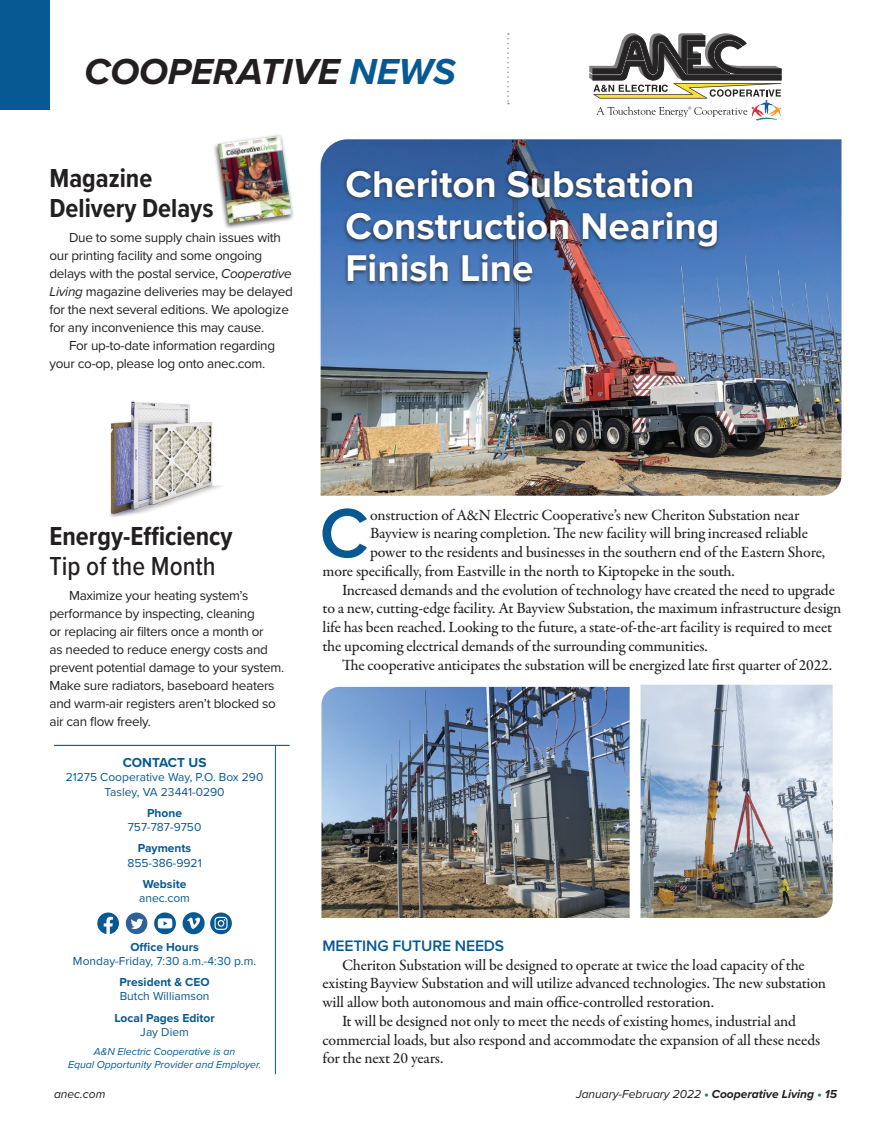
<style>
.page{position:relative;width:891px;height:1134px;background:#fff}
.page>*{position:absolute;margin:0;border:0;box-sizing:border-box;transform-origin:0 0}
.t1{font:600 72px "Proxima Nova";color:#075993}
.t2{font:700 38.55px/42.5px "Proxima Nova";color:#fff}
.t3{font:italic 700 37.5px "Proxima Nova";color:#231f20}
.t4{font:700 27px/30px "Proxima Nova Cond";color:#231f20}
.t5{font:500 15.75px/18.8px "Garamond Premr Pro";letter-spacing:-.01em;color:#231f20}
.t6{font:600 15.75px "Proxima Nova";letter-spacing:-.01em;color:#075993}
.t7{font:13.5px/18px "Proxima Nova";letter-spacing:-.02em;color:#231f20}
.t8{font:700 13.5px "Proxima Nova";color:#075993}
.t9{font:12px "Proxima Nova";color:#075993}
.t10{font:700 12px "Proxima Nova";color:#075993}
.t11{font:italic 12px "Proxima Nova";color:#231f20}
.t12{font:italic 10.5px/12.6px "Proxima Nova";color:#075993;text-align:center}
.s1{color:#075993}
.s2{font-style:italic}
.s3{font-weight:500}
.s4{font-weight:900;font-style:normal;color:#19865d}
.s5{font-weight:700}
</style>
<div class="page">
<div style="left:0;top:0;width:49px;height:110px;background:#075993"></div>
<svg style="left:507px;top:33px;width:2px;height:71px"></svg>
<hr style="left:275px;top:746px;width:1px;height:328px;background:#075993">
<hr style="left:54px;top:745px;width:236px;height:1px;background:#075993">
<svg style="left:589px;top:33px;width:192px;height:88px"></svg>
<svg style="left:97px;top:913px;width:22px;height:21px"></svg>
<svg style="left:126px;top:913px;width:21px;height:21px"></svg>
<svg style="left:154px;top:913px;width:22px;height:21px"></svg>
<svg style="left:183px;top:912px;width:49px;height:22px"></svg>
<img style="left:321px;top:139px;width:521px;height:357px">
<div style="left:342px;top:167px;width:378px;height:120px;background:#231f20;opacity:.75"></div>
<img style="left:641px;top:685px;width:192px;height:233px">
<img style="left:321px;top:687px;width:309px;height:231px">
<img style="left:110px;top:401px;width:111px;height:117px">
<div style="left:212px;top:133px;width:82px;height:97px;background:#231f20;opacity:.75"></div>
<img style="left:218px;top:135px;width:74px;height:88px">
<p class="t3" style="left:84px;top:43px;width:373px">COOPERATIVE <span class="s1">NEWS</span></p>
<p class="t4" style="left:49px;top:163px;width:165px">Magazine<br>Delivery Delays</p>
<p class="t7" style="left:49px;top:228px;width:245px;text-indent:20px">Due to some supply chain issues with our printing facility and some ongoing delays with the postal service, <span class="s2">Cooperative Living</span> magazine deliveries may be delayed for the next several editions. We apologize for any inconvenience this may cause.</p>
<p class="t7" style="left:49px;top:336px;width:227px;text-indent:20px">For up-to-date information regarding your co-op, please log onto anec.com.</p>
<p class="t2" style="left:346px;top:162px;width:375px">Cheriton Substation<br>Construction Nearing<br>Finish Line</p>
<p class="t4" style="left:49px;top:521px;width:185px">Energy-Efficiency<br><span class="s3">Tip of the Month</span></p>
<p class="t7" style="left:49px;top:586px;width:236px;text-indent:20px">Maximize your heating system’s performance by inspecting, cleaning<br>or replacing air filters once a month or<br>as needed to reduce energy costs and prevent potential damage to your system.<br>Make sure radiators, baseboard heaters and warm-air registers aren’t blocked so air can flow freely.</p>
<p class="t8" style="left:123px;top:752px;width:85px">CONTACT US</p>
<p class="t9" style="left:66px;top:768px;width:199px">21275 Cooperative Way, P.O. Box 290</p>
<p class="t9" style="left:105px;top:783px;width:121px">Tasley, VA 23441-0290</p>
<p class="t10" style="left:147px;top:804px;width:36px">Phone</p>
<p class="t9" style="left:128px;top:818px;width:75px">757-787-9750</p>
<p class="t10" style="left:138px;top:839px;width:55px">Payments</p>
<p class="t9" style="left:127px;top:854px;width:76px">855-386-9921</p>
<p class="t10" style="left:143px;top:875px;width:45px">Website</p>
<p class="t9" style="left:139px;top:889px;width:52px">anec.com</p>
<p class="t10" style="left:130px;top:938px;width:70px">Office Hours</p>
<p class="t9" style="left:73px;top:952px;width:185px">Monday-Friday, 7:30 a.m.-4:30 p.m.</p>
<p class="t10" style="left:119px;top:973px;width:92px">President &amp; CEO</p>
<p class="t9" style="left:120px;top:988px;width:91px">Butch Williamson</p>
<p class="t10" style="left:114px;top:1009px;width:102px">Local Pages Editor</p>
<p class="t9" style="left:140px;top:1023px;width:50px">Jay Diem</p>
<p class="t12" style="left:68px;top:1045px;width:195px">A&amp;N Electric Cooperative is an<br>Equal Opportunity Provider and Employer.</p>
<p class="t1" style="left:320px;top:480px;width:51px">C</p>
<p class="t5" style="left:370px;top:506px;width:431px">onstruction of A&amp;N Electric Cooperative’s new Cheriton Substation near</p>
<p class="t5" style="left:370px;top:525px;width:439px">Bayview is nearing completion. The new facility will bring increased reliable</p>
<p class="t5" style="left:370px;top:543px;width:457px">power to the residents and businesses in the southern end of the Eastern Shore,</p>
<p class="t5" style="left:322px;top:562px;width:414px">more specifically, from Eastville in the north to Kiptopeke in the south.</p>
<p class="t5" style="left:322px;top:581px;width:521px;text-indent:20px">Increased demands and the evolution of technology have created the need to upgrade to a new, cutting-edge facility. At Bayview Substation, the maximum infrastructure design life has been reached. Looking to the future, a state-of-the-art facility is required to meet the upcoming electrical demands of the surrounding communities.</p>
<p class="t5" style="left:342px;top:656px;width:492px">The cooperative anticipates the substation will be energized late first quarter of 2022.</p>
<p class="t6" style="left:322px;top:934px;width:183px">MEETING FUTURE NEEDS</p>
<p class="t5" style="left:322px;top:956px;width:505px;text-indent:20px">Cheriton Substation will be designed to operate at twice the load capacity of the existing Bayview Substation and will utilize advanced technologies. The new substation will allow both autonomous and main office-controlled restoration.</p>
<p class="t5" style="left:322px;top:1012px;width:499px;text-indent:20px">It will be designed not only to meet the needs of existing homes, industrial and commercial loads, but also respond and accommodate the expansion of all these needs for the next 20 years.</p>
<p class="t11" style="left:54px;top:1086px;width:53px">anec.com</p>
<p class="t11" style="left:576px;top:1086px;width:262px">January-February 2022 <span class="s4">•</span> <span class="s5">Cooperative Living</span> <span class="s4">•</span> <span class="s5">15</span></p>
</div>
